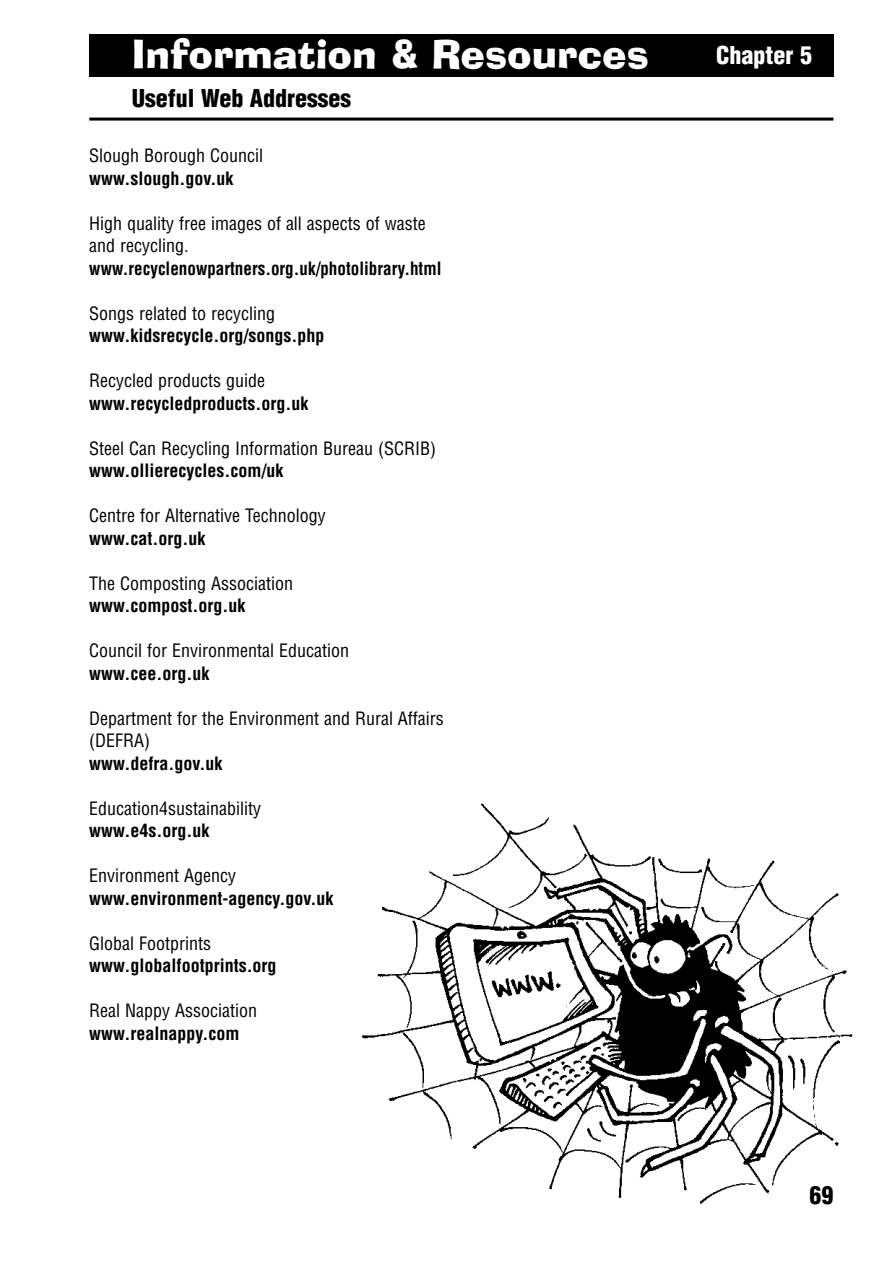
<style>
.page{position:relative;width:893px;height:1263px;background:#fff}
.page>*{position:absolute;margin:0;border:0;box-sizing:border-box;transform-origin:0 0}
.t1{font:39px "Ad Lib BT";color:#fff}
.t2{font:900 condensed 24px "Helvetica";color:#000}
.t3{font:900 condensed 24px "Helvetica";color:#fff}
.t4{font:condensed 18px/22.5px "Helvetica";color:#000}
.t5{font:700 condensed 18px "Helvetica";color:#000}
.t6{font:700 condensed 18px "Helvetica";color:#000;scale:.95 1}
</style>
<div class="page">
<div style="left:89px;top:34px;width:744px;height:43px;background:#000"></div>
<hr style="left:89px;top:118px;width:744px;height:3px;background:#000">
<img style="left:361px;top:803px;width:492px;height:401px">
<h1 class="t1" style="left:132px;top:40px;width:519px">Information &amp; Resources</h1>
<h2 class="t3" style="left:716px;top:41px;width:97px">Chapter 5</h2>
<h2 class="t2" style="left:132px;top:85px;width:221px">Useful Web Addresses</h2>
<p class="t4" style="left:89px;top:145px;width:175px">Slough Borough Council</p>
<p class="t5" style="left:89px;top:168px;width:146px">www.slough.gov.uk</p>
<p class="t4" style="left:89px;top:212px;width:338px">High quality free images of all aspects of waste and recycling.</p>
<p class="t6" style="left:89px;top:258px;width:372px">www.recyclenowpartners.org.uk/photolibrary.html</p>
<p class="t4" style="left:89px;top:302px;width:187px">Songs related to recycling</p>
<p class="t5" style="left:89px;top:326px;width:237px">www.kidsrecycle.org/songs.php</p>
<p class="t4" style="left:89px;top:370px;width:177px">Recycled products guide</p>
<p class="t5" style="left:89px;top:393px;width:221px">www.recycledproducts.org.uk</p>
<p class="t4" style="left:89px;top:437px;width:348px">Steel Can Recycling Information Bureau (SCRIB)</p>
<p class="t5" style="left:89px;top:461px;width:196px">www.ollierecycles.com/uk</p>
<p class="t4" style="left:89px;top:505px;width:238px">Centre for Alternative Technology</p>
<p class="t5" style="left:89px;top:528px;width:118px">www.cat.org.uk</p>
<p class="t4" style="left:89px;top:572px;width:205px">The Composting Association</p>
<p class="t5" style="left:89px;top:596px;width:158px">www.compost.org.uk</p>
<p class="t4" style="left:89px;top:640px;width:261px">Council for Environmental Education</p>
<p class="t5" style="left:89px;top:663px;width:122px">www.cee.org.uk</p>
<p class="t4" style="left:89px;top:707px;width:356px">Department for the Environment and Rural Affairs (DEFRA)</p>
<p class="t5" style="left:89px;top:753px;width:135px">www.defra.gov.uk</p>
<p class="t4" style="left:89px;top:797px;width:173px">Education4sustainability</p>
<p class="t5" style="left:89px;top:821px;width:122px">www.e4s.org.uk</p>
<p class="t4" style="left:89px;top:865px;width:148px">Environment Agency</p>
<p class="t5" style="left:89px;top:888px;width:246px">www.environment-agency.gov.uk</p>
<p class="t4" style="left:89px;top:932px;width:123px">Global Footprints</p>
<p class="t5" style="left:89px;top:956px;width:189px">www.globalfootprints.org</p>
<p class="t4" style="left:89px;top:1000px;width:169px">Real Nappy Association</p>
<p class="t5" style="left:89px;top:1023px;width:152px">www.realnappy.com</p>
<h2 class="t2" style="left:809px;top:1181px;width:25px">69</h2>
</div>
